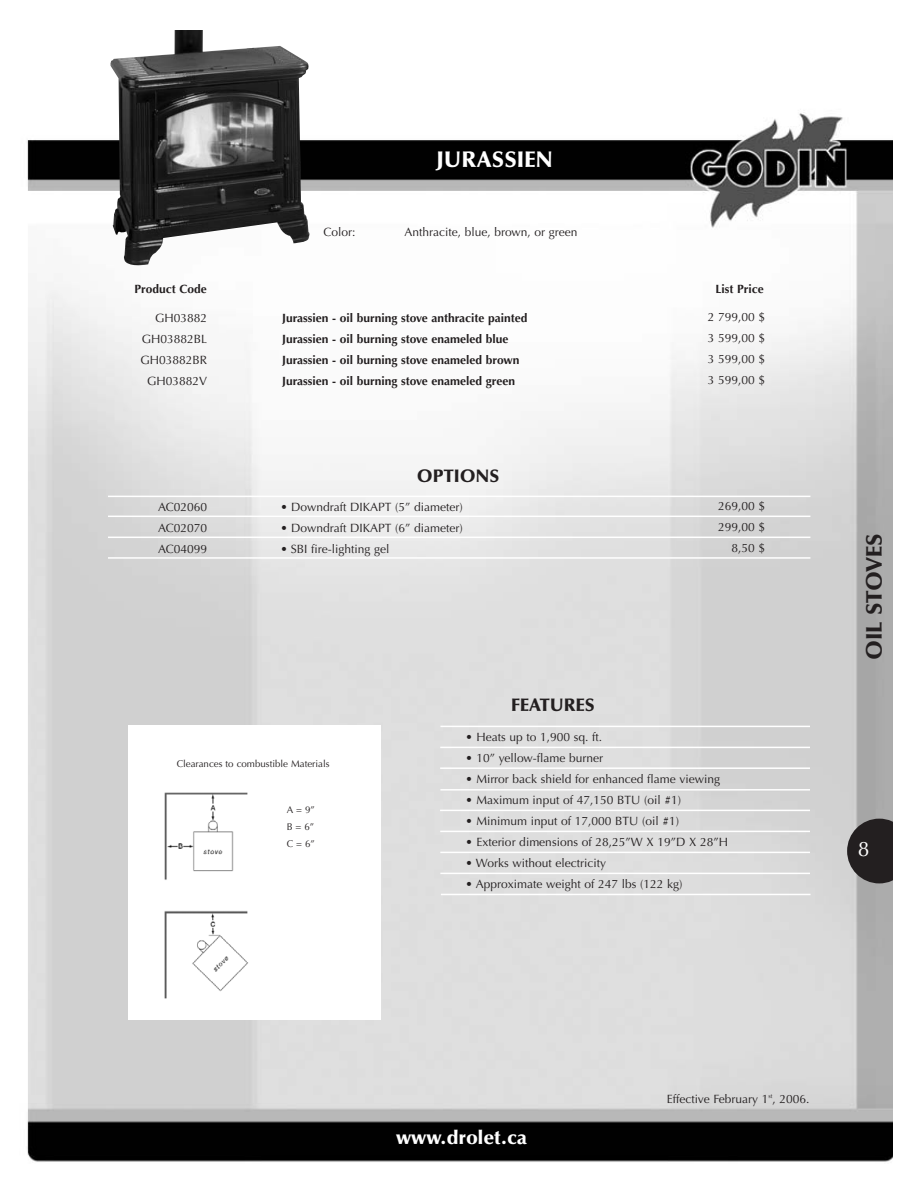
<style>
.page{position:relative;width:918px;height:1188px;background:#fff}
.page>*{position:absolute;margin:0;border:0;box-sizing:border-box;transform-origin:0 0}
.t1{font:900 22.5px "Optima";color:#fff}
.t2{font:900 22.5px "Optima";color:#231f20}
.t3{font:21px "Optima";color:#fff}
.t4{font:900 19.5px "Optima";color:#fff}
.t5{font:900 18px "Optima";color:#231f20}
.t6{font:12px/21px "Optima";color:#231f20;text-align:right}
.t7{font:700 12px/21px "Optima";color:#231f20}
.t8{font:9.75px/17px "Optima";color:#231f20;text-align:justify}
</style>
<div class="page">
<img style="left:27px;top:112px;width:866px;height:1050px">
<hr style="left:108px;top:516px;width:702px;height:1px;background:#fff">
<hr style="left:108px;top:537px;width:702px;height:1px;background:#fff">
<hr style="left:440px;top:852px;width:370px;height:1px;background:#fff">
<hr style="left:440px;top:810px;width:370px;height:1px;background:#fff">
<hr style="left:108px;top:557px;width:702px;height:2px;background:#fff">
<hr style="left:440px;top:789px;width:370px;height:2px;background:#fff">
<hr style="left:108px;top:496px;width:702px;height:1px;background:#fff">
<div style="left:847px;top:819px;width:64px;height:64px;background:#231f20;border-radius:50%"></div>
<hr style="left:440px;top:767px;width:370px;height:2px;background:#fff">
<hr style="left:440px;top:747px;width:370px;height:1px;background:#fff">
<hr style="left:440px;top:726px;width:370px;height:1px;background:#fff">
<hr style="left:440px;top:831px;width:370px;height:1px;background:#fff">
<hr style="left:440px;top:873px;width:370px;height:1px;background:#fff">
<div style="left:128px;top:726px;width:253px;height:294px;background:#fff"></div>
<img style="left:164px;top:792px;width:84px;height:207px">
<div style="left:893px;top:0;width:25px;height:1188px;background:#fff"></div>
<img style="left:110px;top:30px;width:201px;height:238px">
<hr style="left:441px;top:894px;width:370px;height:1px;background:#fff">
<h1 class="t1" style="left:436px;top:150px;width:118px">JURASSIEN</h1>
<p class="t7" style="left:135px;top:280px;width:74px">Product Code</p>
<p class="t6" style="left:141px;top:308px;width:68px">GH03882<br>GH03882BL<br>GH03882BR<br>GH03882V</p>
<p class="t6" style="left:158px;top:497px;width:51px;text-align:justify">AC02060<br>AC02070<br>AC04099</p>
<p class="t6" style="left:324px;top:223px;width:34px">Color:</p>
<p class="t6" style="left:405px;top:223px;width:175px">Anthracite, blue, brown, or green</p>
<p class="t7" style="left:282px;top:308px;width:247px">Jurassien - oil burning stove anthracite painted Jurassien - oil burning stove enameled blue Jurassien - oil burning stove enameled brown Jurassien - oil burning stove enameled green</p>
<h3 class="t5" style="left:417px;top:469px;width:84px">OPTIONS</h3>
<p class="t6" style="left:280px;top:497px;width:184px">• Downdraft DIKAPT (5” diameter)</p>
<p class="t6" style="left:280px;top:518px;width:184px">• Downdraft DIKAPT (6” diameter)</p>
<p class="t6" style="left:280px;top:539px;width:111px">• SBI fire-lighting gel</p>
<h3 class="t5" style="left:511px;top:697px;width:85px">FEATURES</h3>
<p class="t7" style="left:716px;top:280px;width:50px">List Price</p>
<p class="t6" style="left:708px;top:308px;width:59px;text-align:justify">2 799,00 $ 3 599,00 $ 3 599,00 $ 3 599,00 $</p>
<p class="t6" style="left:718px;top:497px;width:49px">269,00 $<br>299,00 $<br>8,50 $</p>
<p class="t8" style="left:177px;top:756px;width:154px">Clearances to combustible Materials</p>
<p class="t8" style="left:287px;top:802px;width:30px">A = 9” B = 6” C = 6”</p>
<p class="t6" style="left:465px;top:728px;width:138px">• Heats up to 1,900 sq. ft.</p>
<p class="t6" style="left:465px;top:749px;width:139px">• 10” yellow-flame burner</p>
<p class="t6" style="left:465px;top:770px;width:256px">• Mirror back shield for enhanced flame viewing</p>
<p class="t6" style="left:465px;top:791px;width:217px">• Maximum input of 47,150 BTU (oil #1)</p>
<p class="t6" style="left:465px;top:812px;width:215px">• Minimum input of 17,000 BTU (oil #1)</p>
<p class="t6" style="left:465px;top:833px;width:264px">• Exterior dimensions of 28,25”W X 19”D X 28”H</p>
<p class="t6" style="left:465px;top:854px;width:142px">• Works without electricity</p>
<p class="t6" style="left:465px;top:875px;width:219px">• Approximate weight of 247 lbs (122 kg)</p>
<h1 class="t2" style="left:865px;top:660px;width:128px;rotate:-90deg">OIL STOVES</h1>
<h2 class="t3" style="left:858px;top:841px;width:13px">8</h2>
<h3 class="t4" style="left:396px;top:1129px;width:132px">www.drolet.ca</h3>
<p class="t6" style="left:667px;top:1089px;width:144px">Effective February 1<sup>st</sup>, 2006.</p>
</div>
